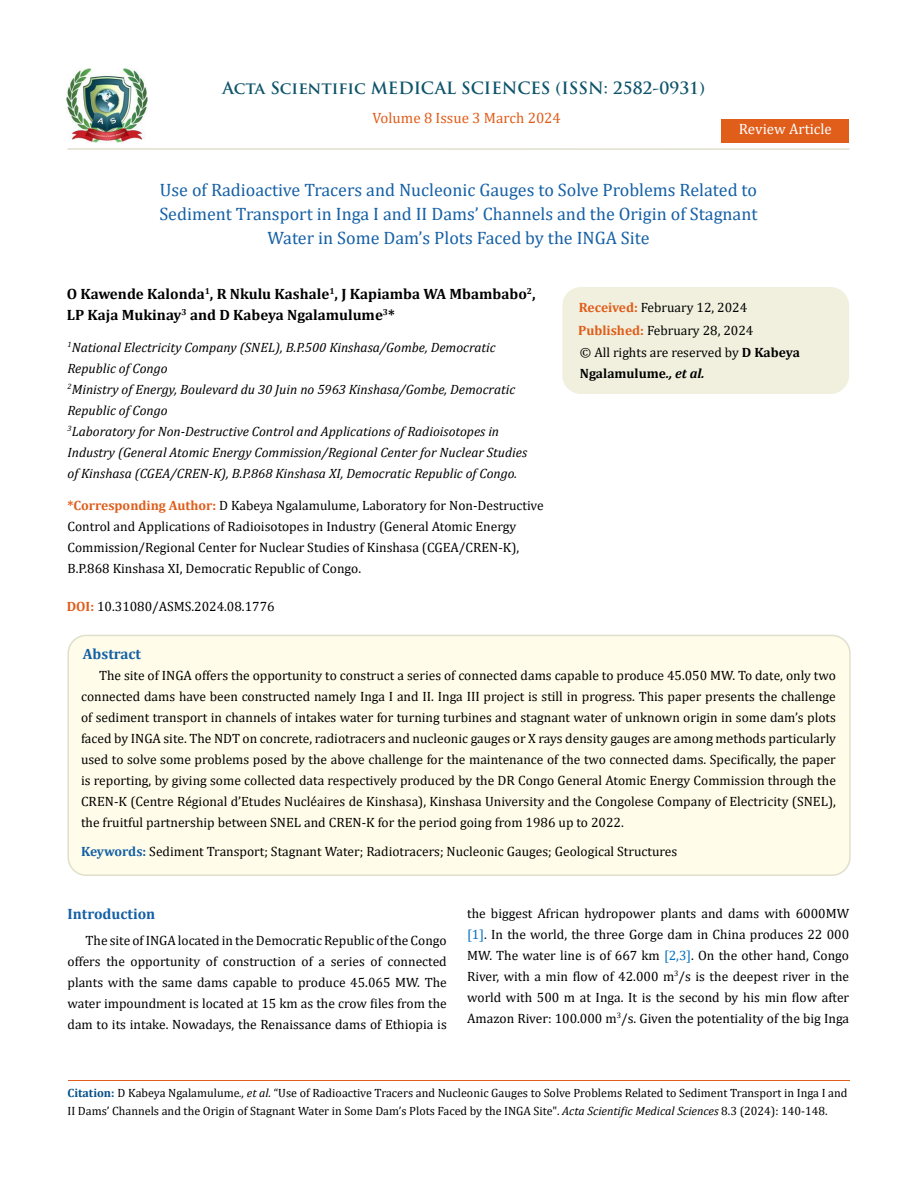
<style>
.page{position:relative;width:917px;height:1188px;background:#fff}
.page>*{position:absolute;margin:0;border:0;box-sizing:border-box;transform-origin:0 0}
.t1{font:18px/24px "Cambria";color:#1560a6;text-align:center}
.t2{font:700 16.5px "Trajan Pro";color:#0e546a}
.t3{font:700 15px/21px "Cambria";color:#000}
.t4{font:15px "Cambria";color:#e05d1a}
.t5{font:700 15px "Cambria";color:#1560a6}
.t6{font:15px "Cambria";color:#fff}
.t7{font:13.5px/21px "Cambria";color:#000}
.t8{font:italic 13.5px/21px "Cambria";color:#000}
.t9{font:12px/18px "Cambria";color:#000}
.s1{font-weight:700;color:#e05d1a}
.s2{font-weight:700}
.s3{font-weight:700;font-style:italic}
.s4{font-weight:700;color:#1560a6}
.s5{color:#0070c0}
.s6{font-weight:700;color:#035089}
.s7{font-style:italic}
</style>
<div class="page">
<img style="left:67px;top:68px;width:80px;height:74px">
<div style="left:721px;top:119px;width:128px;height:23px;background:#e05d1a"></div>
<div style="left:563px;top:288px;width:285px;height:105px;background:#f1f0de;border-radius:18px"></div>
<div style="left:562px;top:287px;width:287px;height:107px;border:2px solid #f1f0de;border-radius:18px"></div>
<div style="left:68px;top:635px;width:781px;height:240px;background:#fffde9;border-radius:18px"></div>
<div style="left:67px;top:635px;width:783px;height:241px;border:2px solid #e0dfcd;border-radius:18px"></div>
<hr style="left:68px;top:1081px;width:781px;height:1px;background:#e05d1a">
<hr style="left:67px;top:148px;width:782px;height:2px;background:#e0dfcd">
<p class="t2" style="left:222px;top:77px;width:484px">Acta Scientific MEDICAL SCIENCES (ISSN: 2582-0931)</p>
<p class="t4" style="left:372px;top:109px;width:190px">Volume 8 Issue 3 March 2024</p>
<p class="t6" style="left:739px;top:120px;width:94px">Review Article</p>
<h1 class="t1" style="left:159px;top:178px;width:599px">Use of Radioactive Tracers and Nucleonic Gauges to Solve Problems Related to<br>Sediment Transport in Inga I and II Dams’ Channels and the Origin of Stagnant<br>Water in Some Dam’s Plots Faced by the INGA Site</h1>
<p class="t3" style="left:67px;top:283px;width:470px">O Kawende Kalonda<sup>1</sup>, R Nkulu Kashale<sup>1</sup>, J Kapiamba WA Mbambabo<sup>2</sup>,<br>LP Kaja Mukinay<sup>3</sup> and D Kabeya Ngalamulume<sup>3</sup>*</p>
<p class="t8" style="left:67px;top:336px;width:461px"><sup>1</sup>National Electricity Company (SNEL), B.P.500 Kinshasa/Gombe, Democratic Republic of Congo<br><sup>2</sup>Ministry of Energy, Boulevard du 30 Juin no 5963 Kinshasa/Gombe, Democratic Republic of Congo<br><sup>3</sup>Laboratory for Non-Destructive Control and Applications of Radioisotopes in Industry (General Atomic Energy Commission/Regional Center for Nuclear Studies of Kinshasa (CGEA/CREN-K), B.P.868 Kinshasa XI, Democratic Republic of Congo.</p>
<p class="t7" style="left:67px;top:495px;width:477px"><span class="s1">*Corresponding Author:</span> D Kabeya Ngalamulume, Laboratory for Non-Destructive Control and Applications of Radioisotopes in Industry (General Atomic Energy Commission/Regional Center for Nuclear Studies of Kinshasa (CGEA/CREN-K), B.P.868 Kinshasa XI, Democratic Republic of Congo.</p>
<p class="t7" style="left:67px;top:595px;width:209px"><span class="s1">DOI:</span> 10.31080/ASMS.2024.08.1776</p>
<p class="t7" style="left:578px;top:296px;width:177px;line-height:23px"><span class="s1">Received:</span> February 12, 2024<br><span class="s1">Published:</span> February 28, 2024</p>
<p class="t7" style="left:580px;top:342px;width:221px">© All rights are reserved by <span class="s2">D Kabeya<br>Ngalamulume</span><span class="s3">., et al.</span></p>
<p class="t5" style="left:83px;top:643px;width:60px">Abstract</p>
<p class="t7" style="left:81px;top:665px;width:756px;text-align:justify;text-indent:18px">The site of INGA offers the opportunity to construct a series of connected dams capable to produce 45.050 MW. To date, only two connected dams have been constructed namely Inga I and II. Inga III project is still in progress. This paper presents the challenge of sediment transport in channels of intakes water for turning turbines and stagnant water of unknown origin in some dam’s plots faced by INGA site. The NDT on concrete, radiotracers and nucleonic gauges or X rays density gauges are among methods particularly used to solve some problems posed by the above challenge for the maintenance of the two connected dams. Specifically, the paper is reporting, by giving some collected data respectively produced by the DR Congo General Atomic Energy Commission through the CREN-K (Centre Régional d’Etudes Nucléaires de Kinshasa), Kinshasa University and the Congolese Company of Electricity (SNEL), the fruitful partnership between SNEL and CREN-K for the period going from 1986 up to 2022.</p>
<p class="t7" style="left:81px;top:841px;width:597px"><span class="s4">Keywords:</span> Sediment Transport; Stagnant Water; Radiotracers; Nucleonic Gauges; Geological Structures</p>
<p class="t5" style="left:68px;top:904px;width:89px">Introduction</p>
<p class="t7" style="left:68px;top:930px;width:381px;text-align:justify;text-indent:18px">The site of INGA located in the Democratic Republic of the Congo offers the opportunity of construction of a series of connected plants with the same dams capable to produce 45.065 MW. The water impoundment is located at 15 km as the crow files from the dam to its intake. Nowadays, the Renaissance dams of Ethiopia is</p>
<p class="t7" style="left:467px;top:902px;width:383px;text-align:justify">the biggest African hydropower plants and dams with 6000MW <span class="s5">[1]</span>. In the world, the three Gorge dam in China produces 22 000<br>MW. The water line is of 667 km <span class="s5">[2,3]</span>. On the other hand, Congo River, with a min flow of 42.000 m<sup>3</sup>/s is the deepest river in the world with 500 m at Inga. It is the second by his min flow after Amazon River: 100.000 m<sup>3</sup>/s. Given the potentiality of the big Inga</p>
<p class="t9" style="left:68px;top:1084px;width:781px"><span class="s6">Citation:</span> D Kabeya Ngalamulume<span class="s7">., et al.</span> “Use of Radioactive Tracers and Nucleonic Gauges to Solve Problems Related to Sediment Transport in Inga I and<br>II Dams’ Channels and the Origin of Stagnant Water in Some Dam’s Plots Faced by the INGA Site". <span class="s7">Acta Scientific Medical Sciences</span> 8.3 (2024): 140-148.</p>
</div>
